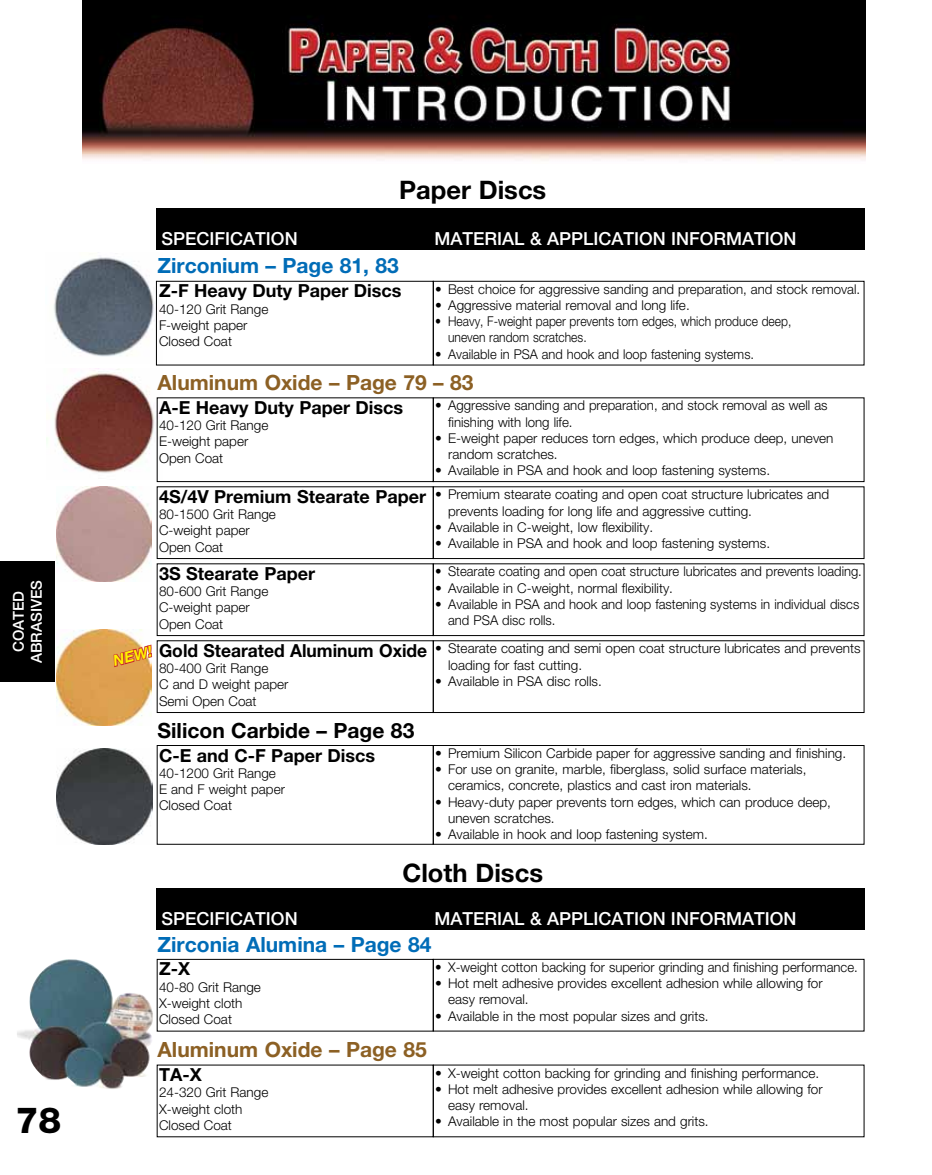
<style>
.page{position:relative;width:932px;height:1175px;background:#fff}
.page>*{position:absolute;margin:0;border:0;box-sizing:border-box;transform-origin:0 0}
.t1{font:800 36px "Helvetica Neue";color:#000}
.t2{font:700 25.5px "Helvetica Neue";color:#000}
.t3{font:700 21px "Helvetica Neue";color:#8c6024}
.t4{font:700 21px "Helvetica Neue";color:#006cb7}
.t5{font:700 21px "Helvetica Neue";color:#000}
.t6{font:700 18px "Helvetica Neue";color:#000}
.t7{font:500 18px "Helvetica Neue";color:#fff}
.t8{font:500 15px/18px "Helvetica Neue";color:#fff;text-align:center}
.t9{font:italic 700 15px "Helvetica Neue";color:#fff200}
.t10{font:300 13.5px/16.2px "Helvetica Neue";color:#000}
.t11{font:300 13.5px/16.2px "Helvetica Neue";color:#000;scale:.89 1}
.t12{font:300 13.5px "Helvetica Neue";color:#000;scale:.96 1}
.t13{font:300 13.5px "Helvetica Neue";color:#000;scale:.95 1}
</style>
<div class="page">
<img style="left:54px;top:257px;width:108px;height:106px">
<img style="left:46px;top:368px;width:111px;height:111px">
<img style="left:82px;top:0;width:783px;height:161px">
<div style="left:157px;top:486px;width:276px;height:73px;border:1px solid #000"></div>
<div style="left:433px;top:486px;width:431px;height:73px;border:1px solid #000"></div>
<div style="left:157px;top:563px;width:276px;height:73px;border:1px solid #000"></div>
<div style="left:433px;top:563px;width:431px;height:73px;border:1px solid #000"></div>
<div style="left:157px;top:640px;width:276px;height:73px;border:1px solid #000"></div>
<div style="left:433px;top:640px;width:431px;height:73px;border:1px solid #000"></div>
<div style="left:157px;top:959px;width:276px;height:72px;border:1px solid #000"></div>
<div style="left:433px;top:959px;width:431px;height:72px;border:1px solid #000"></div>
<div style="left:156px;top:281px;width:277px;height:84px;border:1px solid #000"></div>
<div style="left:433px;top:281px;width:431px;height:84px;border:1px solid #000"></div>
<div style="left:157px;top:397px;width:276px;height:85px;border:1px solid #000"></div>
<div style="left:433px;top:397px;width:431px;height:85px;border:1px solid #000"></div>
<img style="left:56px;top:748px;width:96px;height:96px">
<div style="left:157px;top:745px;width:276px;height:99px;border:1px solid #000"></div>
<div style="left:433px;top:745px;width:431px;height:99px;border:1px solid #000"></div>
<div style="left:0;top:561px;width:54px;height:120px;background:#000"></div>
<div style="left:157px;top:888px;width:432px;height:41px;background:#000"></div>
<div style="left:433px;top:888px;width:431px;height:41px;background:#000"></div>
<div style="left:157px;top:208px;width:432px;height:41px;background:#000"></div>
<div style="left:433px;top:208px;width:431px;height:41px;background:#000"></div>
<img style="left:17px;top:959px;width:136px;height:130px">
<img style="left:56px;top:486px;width:96px;height:95px">
<img style="left:56px;top:630px;width:96px;height:95px">
<svg style="left:113px;top:631px;width:40px;height:47px"></svg>
<p class="t8" style="left:9px;top:663px;width:85px;rotate:-90deg">COATED<br>ABRASIVES</p>
<p class="t8" style="left:5px;top:658px;width:76px;rotate:-90deg">GRINDING</p>
<h1 class="t1" style="left:16px;top:1098px;width:47px">78</h1>
<h2 class="t2" style="left:399px;top:174px;width:149px">Paper Discs</h2>
<h3 class="t7" style="left:161px;top:228px;width:138px">SPECIFICATION</h3>
<h3 class="t7" style="left:434px;top:228px;width:363px">MATERIAL &amp; APPLICATION INFORMATION</h3>
<h3 class="t4" style="left:157px;top:253px;width:243px">Zirconium – Page 81, 83</h3>
<h3 class="t6" style="left:159px;top:280px;width:244px">Z-F Heavy Duty Paper Discs</h3>
<p class="t10" style="left:159px;top:300px;width:111px">40-120 Grit Range<br>F-weight paper<br>Closed Coat</p>
<p class="t10" style="left:435px;top:281px;width:426px">• Best choice for aggressive sanding and preparation, and stock removal.</p>
<p class="t10" style="left:435px;top:297px;width:256px">• Aggressive material removal and long life.</p>
<p class="t11" style="left:448px;top:313px;width:387px;text-indent:-13px">• Heavy, F-weight paper prevents torn edges, which produce deep, uneven random scratches.</p>
<p class="t13" style="left:435px;top:345px;width:337px">• Available in PSA and hook and loop fastening systems.</p>
<h3 class="t3" style="left:157px;top:369px;width:317px">Aluminum Oxide – Page 79 – 83</h3>
<h3 class="t6" style="left:159px;top:396px;width:246px">A-E Heavy Duty Paper Discs</h3>
<p class="t10" style="left:159px;top:417px;width:111px">40-120 Grit Range<br>E-weight paper<br>Open Coat</p>
<h3 class="t6" style="left:159px;top:485px;width:268px">4S/4V Premium Stearate Paper</h3>
<p class="t10" style="left:159px;top:506px;width:118px">80-1500 Grit Range<br>C-weight paper<br>Open Coat</p>
<h3 class="t6" style="left:159px;top:562px;width:158px">3S Stearate Paper</h3>
<p class="t10" style="left:159px;top:583px;width:111px">80-600 Grit Range<br>C-weight paper<br>Open Coat</p>
<h3 class="t6" style="left:159px;top:639px;width:270px">Gold Stearated Aluminum Oxide</h3>
<p class="t10" style="left:159px;top:660px;width:131px">80-400 Grit Range<br>C and D weight paper<br>Semi Open Coat</p>
<p class="t9" style="left:111px;top:652px;width:41px;rotate:-15deg">NEW!</p>
<h3 class="t5" style="left:157px;top:717px;width:258px">Silicon Carbide – Page 83</h3>
<h3 class="t6" style="left:159px;top:744px;width:218px">C-E and C-F Paper Discs</h3>
<p class="t10" style="left:159px;top:764px;width:127px">40-1200 Grit Range<br>E and F weight paper<br>Closed Coat</p>
<p class="t10" style="left:448px;top:397px;width:381px;text-indent:-13px">• Aggressive sanding and preparation, and stock removal as well as finishing with long life.</p>
<p class="t10" style="left:448px;top:429px;width:387px;text-indent:-13px">• E-weight paper reduces torn edges, which produce deep, uneven random scratches.</p>
<p class="t10" style="left:435px;top:462px;width:336px">• Available in PSA and hook and loop fastening systems.</p>
<p class="t10" style="left:448px;top:486px;width:382px;text-indent:-13px">• Premium stearate coating and open coat structure lubricates and prevents loading for long life and aggressive cutting.</p>
<p class="t10" style="left:435px;top:518px;width:219px">• Available in C-weight, low flexibility.</p>
<p class="t10" style="left:435px;top:535px;width:336px">• Available in PSA and hook and loop fastening systems.</p>
<p class="t12" style="left:435px;top:563px;width:446px">• Stearate coating and open coat structure lubricates and prevents loading.</p>
<p class="t10" style="left:435px;top:579px;width:239px">• Available in C-weight, normal flexibility.</p>
<p class="t10" style="left:448px;top:595px;width:412px;text-indent:-13px">• Available in PSA and hook and loop fastening systems in individual discs and PSA disc rolls.</p>
<p class="t10" style="left:448px;top:640px;width:414px;text-indent:-13px">• Stearate coating and semi open coat structure lubricates and prevents loading for fast cutting.</p>
<p class="t10" style="left:435px;top:672px;width:168px">• Available in PSA disc rolls.</p>
<p class="t10" style="left:435px;top:745px;width:412px">• Premium Silicon Carbide paper for aggressive sanding and finishing.</p>
<p class="t10" style="left:448px;top:761px;width:360px;text-indent:-13px">• For use on granite, marble, fiberglass, solid surface materials, ceramics, concrete, plastics and cast iron materials.</p>
<p class="t10" style="left:448px;top:793px;width:384px;text-indent:-13px">• Heavy-duty paper prevents torn edges, which can produce deep, uneven scratches.</p>
<p class="t10" style="left:435px;top:826px;width:274px">• Available in hook and loop fastening system.</p>
<h2 class="t2" style="left:402px;top:857px;width:142px">Cloth Discs</h2>
<h3 class="t7" style="left:161px;top:907px;width:138px">SPECIFICATION</h3>
<h3 class="t7" style="left:434px;top:908px;width:363px">MATERIAL &amp; APPLICATION INFORMATION</h3>
<h3 class="t4" style="left:157px;top:931px;width:275px">Zirconia Alumina – Page 84</h3>
<h3 class="t6" style="left:159px;top:958px;width:32px">Z-X</h3>
<p class="t10" style="left:159px;top:978px;width:103px">40-80 Grit Range<br>X-weight cloth<br>Closed Coat</p>
<p class="t10" style="left:435px;top:958px;width:424px">• X-weight cotton backing for superior grinding and finishing performance.</p>
<p class="t10" style="left:448px;top:974px;width:376px;text-indent:-13px">• Hot melt adhesive provides excellent adhesion while allowing for easy removal.</p>
<p class="t10" style="left:435px;top:1007px;width:275px">• Available in the most popular sizes and grits.</p>
<h3 class="t3" style="left:157px;top:1036px;width:271px">Aluminum Oxide – Page 85</h3>
<h3 class="t6" style="left:159px;top:1063px;width:44px">TA-X</h3>
<p class="t10" style="left:159px;top:1084px;width:111px">24-320 Grit Range<br>X-weight cloth<br>Closed Coat</p>
<p class="t10" style="left:435px;top:1064px;width:385px">• X-weight cotton backing for grinding and finishing performance.</p>
<p class="t10" style="left:448px;top:1080px;width:376px;text-indent:-13px">• Hot melt adhesive provides excellent adhesion while allowing for easy removal.</p>
<p class="t10" style="left:435px;top:1113px;width:275px">• Available in the most popular sizes and grits.</p>
</div>
